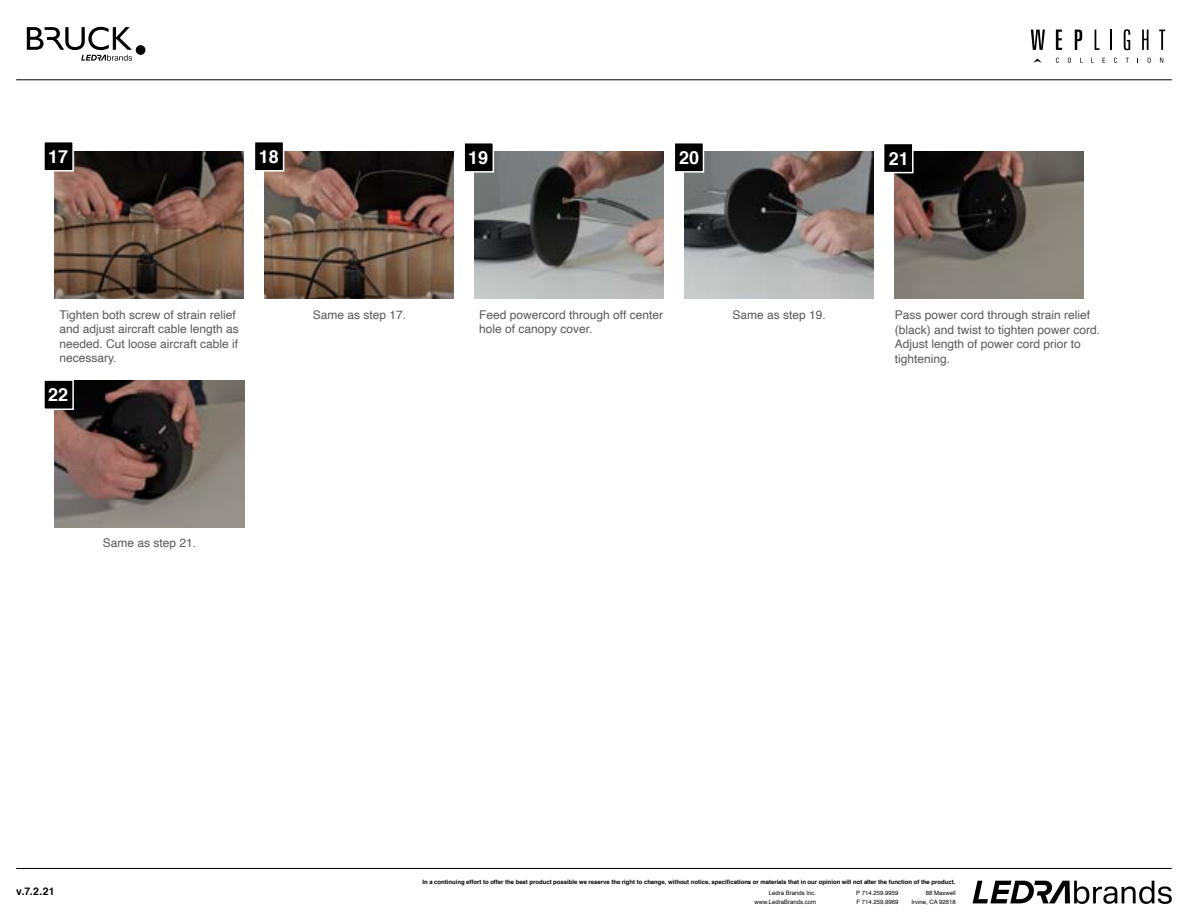
<style>
.page{position:relative;width:1188px;height:918px;background:#fff}
.page>*{position:absolute;margin:0;border:0;box-sizing:border-box;transform-origin:0 0}
.t1{font:700 18px "Helvetica";color:#fff}
.t2{font:12px/14.4px "Helvetica";color:#58595b}
.t3{font:700 10.5px "Helvetica";color:#000}
.t4{font:700 6px "Helvetica";letter-spacing:-.005em;color:#000}
.t5{font:6px/9px "Helvetica";color:#000;text-align:right}
.t6{font:6px/9px "Arial";color:#000;text-align:right}
</style>
<div class="page">
<svg style="left:973px;top:881px;width:199px;height:23px"></svg>
<hr style="left:16px;top:80px;width:1156px;height:1px;background:#000">
<div style="left:136px;top:45px;width:9px;height:10px;background:#000;border-radius:50%"></div>
<svg style="left:27px;top:27px;width:105px;height:34px"></svg>
<svg style="left:1031px;top:30px;width:14px;height:20px"></svg>
<svg style="left:1056px;top:30px;width:6px;height:20px"></svg>
<svg style="left:1075px;top:30px;width:7px;height:20px"></svg>
<svg style="left:1095px;top:30px;width:4px;height:20px"></svg>
<hr style="left:1110px;top:30px;width:2px;height:20px;background:#000">
<svg style="left:1124px;top:29px;width:6px;height:21px"></svg>
<svg style="left:1142px;top:30px;width:7px;height:20px"></svg>
<svg style="left:1159px;top:30px;width:6px;height:20px"></svg>
<svg style="left:1033px;top:58px;width:9px;height:5px"></svg>
<svg style="left:1068px;top:58px;width:3px;height:5px"></svg>
<svg style="left:1148px;top:58px;width:3px;height:5px"></svg>
<svg style="left:1160px;top:58px;width:3px;height:5px"></svg>
<hr style="left:16px;top:868px;width:1156px;height:1px;background:#000">
<img style="left:55px;top:151px;width:189px;height:147px">
<img style="left:265px;top:151px;width:189px;height:147px">
<img style="left:475px;top:151px;width:189px;height:147px">
<img style="left:685px;top:151px;width:189px;height:147px">
<div style="left:43px;top:141px;width:31px;height:31px;background:#000;border:2px solid #fff"></div>
<div style="left:254px;top:141px;width:30px;height:31px;background:#000;border:2px solid #fff"></div>
<div style="left:463px;top:142px;width:31px;height:31px;background:#000;border:2px solid #fff"></div>
<div style="left:674px;top:142px;width:30px;height:31px;background:#000;border:2px solid #fff"></div>
<img style="left:894px;top:151px;width:189px;height:147px">
<img style="left:55px;top:381px;width:189px;height:147px">
<div style="left:883px;top:143px;width:31px;height:30px;background:#000;border:2px solid #fff"></div>
<div style="left:43px;top:379px;width:31px;height:31px;background:#000;border:2px solid #fff"></div>
<h1 class="t1" style="left:48px;top:142px;width:22px">17</h1>
<h1 class="t1" style="left:259px;top:142px;width:22px">18</h1>
<h1 class="t1" style="left:468px;top:143px;width:22px">19</h1>
<h1 class="t1" style="left:679px;top:143px;width:22px">20</h1>
<h1 class="t1" style="left:889px;top:144px;width:22px">21</h1>
<p class="t2" style="left:59px;top:308px;width:181px">Tighten both screw of strain relief and adjust aircraft cable length as needed. Cut loose aircraft cable if necessary.</p>
<p class="t2" style="left:313px;top:308px;width:95px">Same as step 17.</p>
<h1 class="t1" style="left:48px;top:380px;width:22px">22</h1>
<p class="t2" style="left:103px;top:536px;width:95px">Same as step 21.</p>
<p class="t2" style="left:479px;top:308px;width:185px">Feed powercord through off center hole of canopy cover.</p>
<p class="t2" style="left:733px;top:308px;width:95px">Same as step 19.</p>
<p class="t2" style="left:895px;top:308px;width:207px">Pass power cord through strain relief (black) and twist to tighten power cord.<br>Adjust length of power cord prior to tightening.</p>
<p class="t3" style="left:16px;top:883px;width:40px">v.7.2.21</p>
<p class="t4" style="left:422px;top:877px;width:534px">In a continuing effort to offer the best product possible we reserve the right to change, without notice, specifications or materials that in our opinion will not alter the function of the product.</p>
<p class="t6" style="left:754px;top:888px;width:63px">Ledra Brands Inc. www.LedraBrands.com</p>
<p class="t5" style="left:911px;top:889px;width:46px">88 Maxwell<br>Irvine, CA 92618</p>
<p class="t5" style="left:856px;top:889px;width:44px;text-align:left">P 714.259.9959<br>F 714.259.9969</p>
</div>
